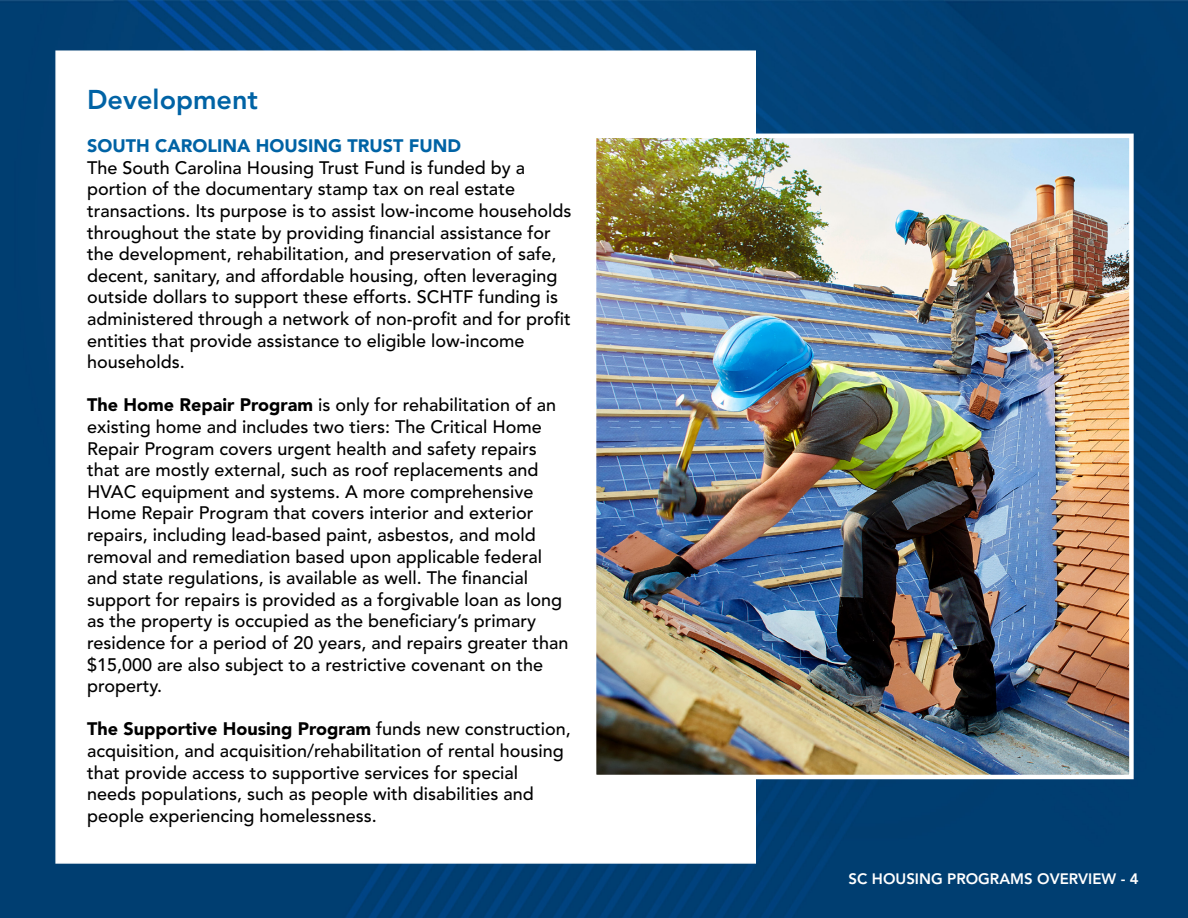
<style>
.page{position:relative;width:1188px;height:918px;background:#fff}
.page>*{position:absolute;margin:0;border:0;box-sizing:border-box;transform-origin:0 0}
.t1{font:800 27px "Avenir LT Std";color:#0063a5}
.t2{font:500 18px/21.6px "Avenir LT Std";color:#000}
.t3{font:900 18px "Avenir LT Std";color:#0063a5}
.t4{font:800 15px "Avenir LT Std";color:#fff}
.s1{font-weight:900}
</style>
<div class="page">
<img style="left:0;top:0;width:1188px;height:918px">
<div style="left:55px;top:50px;width:701px;height:814px;background:#fff;border:2px solid #fff"></div>
<img style="left:597px;top:139px;width:532px;height:635px">
<div style="left:592px;top:134px;width:542px;height:645px;border:4px solid #fff"></div>
<h1 class="t1" style="left:87px;top:84px;width:172px">Development</h1>
<p class="t3" style="left:87px;top:135px;width:375px">SOUTH CAROLINA HOUSING TRUST FUND</p>
<p class="t2" style="left:87px;top:157px;width:486px">The South Carolina Housing Trust Fund is funded by a portion of the documentary stamp tax on real estate transactions. Its purpose is to assist low-income households throughout the state by providing financial assistance for the development, rehabilitation, and preservation of safe, decent, sanitary, and affordable housing, often leveraging outside dollars to support these efforts. SCHTF funding is administered through a network of non-profit and for profit entities that provide assistance to eligible low-income households.</p>
<p class="t2" style="left:87px;top:395px;width:483px"><span class="s1">The Home Repair Program</span> is only for rehabilitation of an existing home and includes two tiers: The Critical Home Repair Program covers urgent health and safety repairs that are mostly external, such as roof replacements and HVAC equipment and systems. A more comprehensive Home Repair Program that covers interior and exterior repairs, including lead-based paint, asbestos, and mold removal and remediation based upon applicable federal and state regulations, is available as well. The financial support for repairs is provided as a forgivable loan as long as the property is occupied as the beneficiary’s primary residence for a period of 20 years, and repairs greater than $15,000 are also subject to a restrictive covenant on the property.</p>
<p class="t2" style="left:87px;top:719px;width:485px"><span class="s1">The Supportive Housing Program</span> funds new construction, acquisition, and acquisition/rehabilitation of rental housing that provide access to supportive services for special needs populations, such as people with disabilities and people experiencing homelessness.</p>
<p class="t4" style="left:849px;top:870px;width:292px">SC HOUSING PROGRAMS OVERVIEW - 4</p>
</div>
